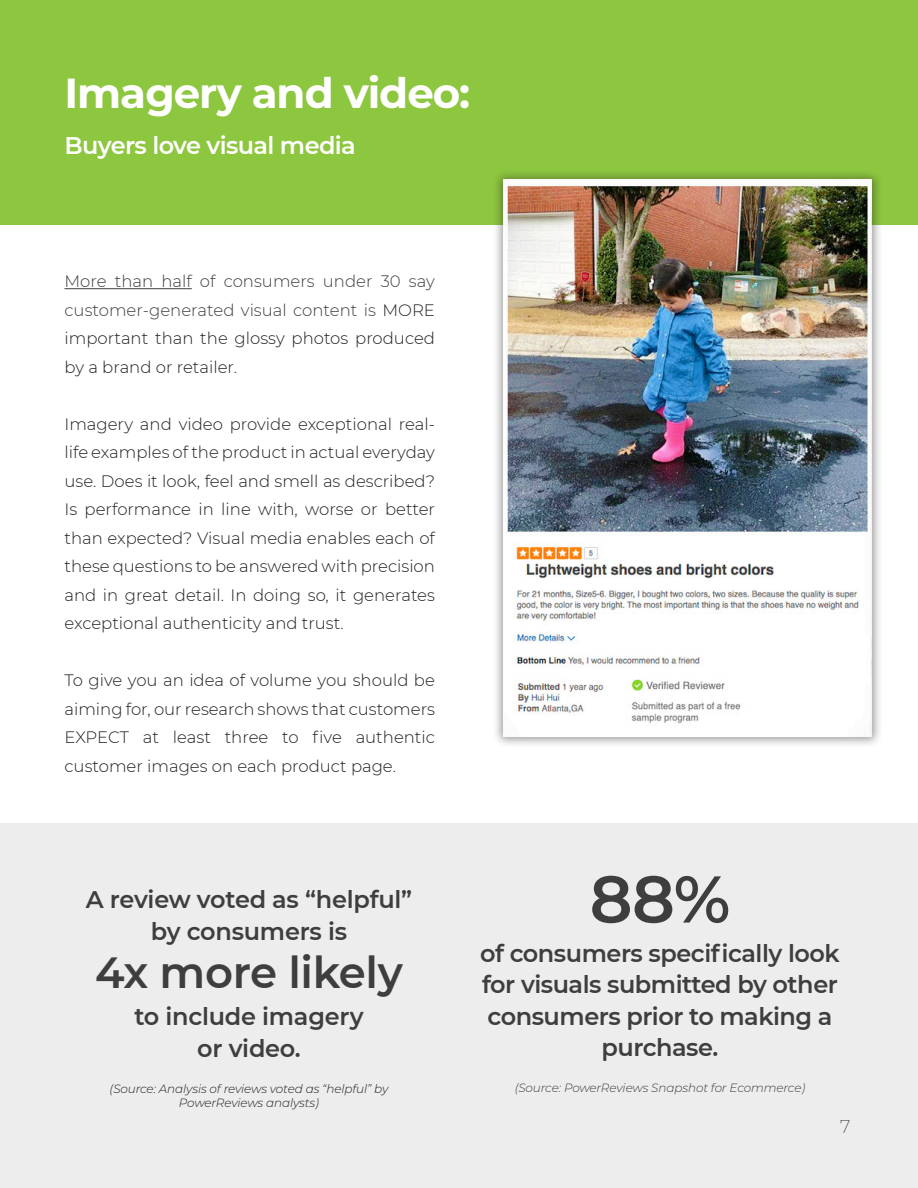
<style>
.page{position:relative;width:918px;height:1188px;background:#fff}
.page>*{position:absolute;margin:0;border:0;box-sizing:border-box;transform-origin:0 0}
.t1{font:600 66px "Montserrat";color:#3e3e3f}
.t2{font:600 43.5px "Montserrat";letter-spacing:-.01em;color:#3e3e3f}
.t3{font:700 42px "Montserrat";letter-spacing:-.025em;color:#fff}
.t4{font:600 24px/31.5px "Montserrat";letter-spacing:-.02em;color:#3e3e3f;text-align:center}
.t5{font:600 24px "Montserrat";letter-spacing:-.025em;color:#fff}
.t6{font:200 18px "Montserrat";color:#353937}
.t7{font:300 16.5px/28.5px "Montserrat";color:#231f20;text-align:justify}
.t8{font:300 16.5px/28.5px "Montserrat";color:#3e3e3f;text-align:justify}
.t9{font:italic 300 12px/14.4px "Montserrat";letter-spacing:-.01em;color:#231f20;text-align:center}
.t10{font:italic 300 12px "Montserrat";letter-spacing:-.01em;color:#3e3e3f}
.s1{color:#231f20}
</style>
<div class="page">
<div style="left:0;top:824px;width:918px;height:364px;background:#ededed"></div>
<div style="left:0;top:0;width:918px;height:225px;background:#8dc63f"></div>
<hr style="left:64px;top:288px;width:128px;height:1px;background:#3e3e3f">
<div style="left:492px;top:169px;width:391px;height:579px;background:#231f20;opacity:.44"></div>
<img style="left:503px;top:180px;width:368px;height:556px">
<p class="t3" style="left:64px;top:62px;width:407px">Imagery and video:</p>
<p class="t5" style="left:64px;top:129px;width:293px">Buyers love visual media</p>
<p class="t8" style="left:64px;top:267px;width:372px">More than half of consumers under 30 say customer-generated visual content is <span class="s1">MORE important than the glossy photos produced by a brand or retailer.</span></p>
<p class="t7" style="left:64px;top:409px;width:372px">Imagery and video provide exceptional real&shy;life examples of the product in actual everyday use. Does it look, feel and smell as described?<br>Is performance in line with, worse or better than expected? Visual media enables each of these questions to be answered with precision and in great detail. In doing so, it generates exceptional authenticity and trust.</p>
<p class="t7" style="left:64px;top:666px;width:372px">To give you an idea of volume you should be aiming for, our research shows that customers EXPECT at least three to five authentic customer images on each product page.</p>
<p class="t4" style="left:86px;top:883px;width:328px">A review voted as “helpful” by consumers is</p>
<p class="t2" style="left:95px;top:942px;width:309px">4x more likely</p>
<p class="t4" style="left:134px;top:1000px;width:231px">to include imagery</p>
<p class="t4" style="left:197px;top:1031px;width:105px">or video.</p>
<p class="t9" style="left:110px;top:1081px;width:280px">(Source: Analysis of reviews voted as “helpful” by<br>PowerReviews analysts)</p>
<p class="t1" style="left:590px;top:852px;width:142px">88%</p>
<p class="t4" style="left:480px;top:936px;width:361px">of consumers specifically look for visuals submitted by other consumers prior to making a purchase.</p>
<p class="t10" style="left:515px;top:1080px;width:292px">(Source: PowerReviews Snapshot for Ecommerce)</p>
<p class="t6" style="left:840px;top:1115px;width:12px">7</p>
</div>
